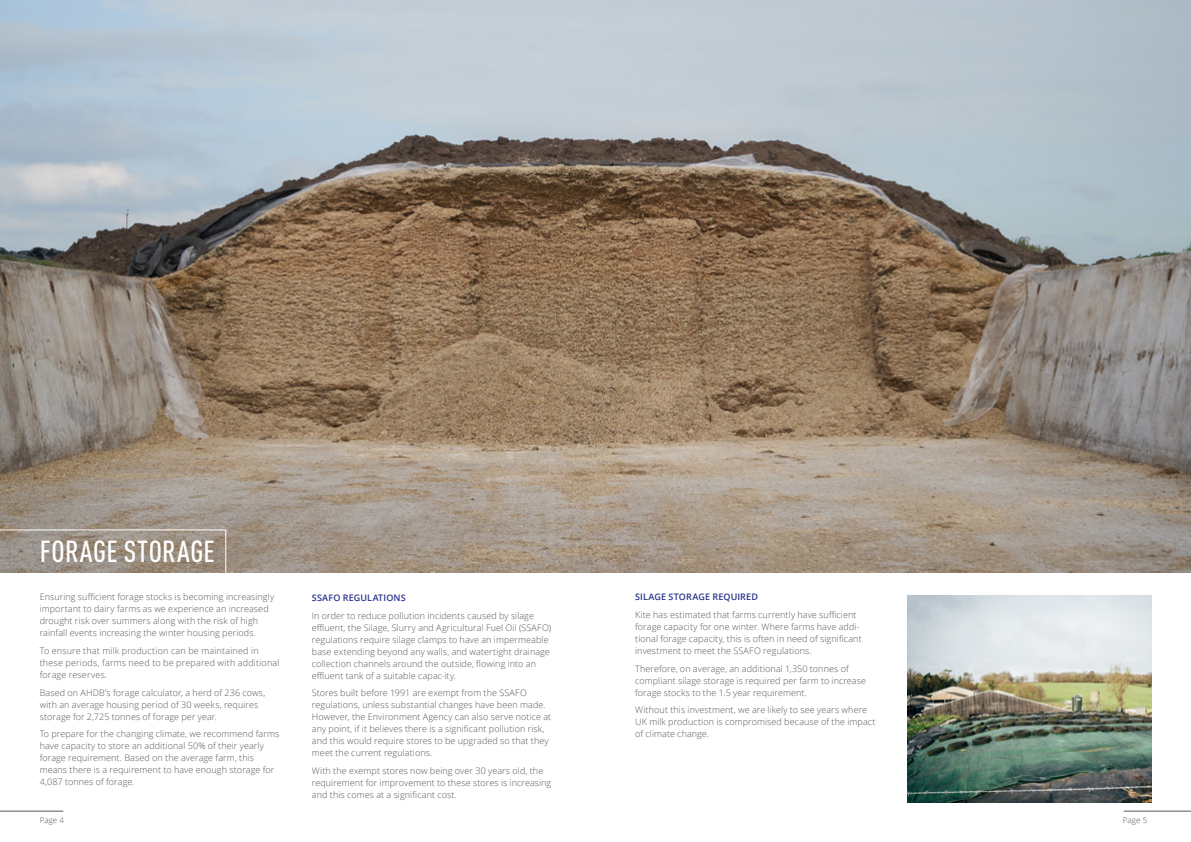
<style>
.page{position:relative;width:1191px;height:842px;background:#fff}
.page>*{position:absolute;margin:0;border:0;box-sizing:border-box;transform-origin:0 0}
.t1{font:500 condensed 30px "DIN Pro";letter-spacing:.015em;color:#fff}
.t2{font:300 9px/12px "Open Sans";letter-spacing:.01em;color:#575756}
.t3{font:600 9px "Open Sans";letter-spacing:.015em;color:#29338a}
.t4{font:300 8px "Open Sans";letter-spacing:.005em;color:#575756}
</style>
<div class="page">
<hr style="left:1123px;top:811px;width:68px;height:1px;background:#575756">
<hr style="left:0;top:811px;width:63px;height:1px;background:#575756">
<img style="left:0;top:0;width:1191px;height:573px">
<svg style="left:0;top:529px;width:226px;height:44px;background:#9b9083"></svg>
<img style="left:907px;top:596px;width:244px;height:206px">
<h1 class="t1" style="left:40px;top:529px;width:176px">FORAGE STORAGE</h1>
<p class="t2" style="left:40px;top:591px;width:236px">Ensuring sufficient forage stocks is becoming increasingly important to dairy farms as we experience an increased drought risk over summers along with the risk of high rainfall events increasing the winter housing periods.</p>
<p class="t2" style="left:40px;top:644px;width:241px">To ensure that milk production can be maintained in these periods, farms need to be prepared with additional forage reserves.</p>
<p class="t2" style="left:40px;top:686px;width:227px">Based on AHDB’s forage calculator, a herd of 236 cows, with an average housing period of 30 weeks, requires storage for 2,725 tonnes of forage per year.</p>
<p class="t2" style="left:40px;top:728px;width:241px">To prepare for the changing climate, we recommend farms have capacity to store an additional 50% of their yearly forage requirement. Based on the average farm, this means there is a requirement to have enough storage for 4,087 tonnes of forage.</p>
<p class="t3" style="left:312px;top:591px;width:95px">SSAFO REGULATIONS</p>
<p class="t2" style="left:312px;top:609px;width:241px">In order to reduce pollution incidents caused by silage effluent, the Silage, Slurry and Agricultural Fuel Oil (SSAFO) regulations require silage clamps to have an impermeable base extending beyond any walls, and watertight drainage collection channels around the outside, flowing into an effluent tank of a suitable capac-ity.</p>
<p class="t2" style="left:312px;top:687px;width:241px">Stores built before 1991 are exempt from the SSAFO regulations, unless substantial changes have been made.<br>However, the Environment Agency can also serve notice at any point, if it believes there is a significant pollution risk, and this would require stores to be upgraded so that they meet the current regulations.</p>
<p class="t2" style="left:312px;top:764px;width:241px">With the exempt stores now being over 30 years old, the requirement for improvement to these stores is increasing and this comes at a significant cost.</p>
<p class="t3" style="left:635px;top:591px;width:124px">SILAGE STORAGE REQUIRED</p>
<p class="t2" style="left:635px;top:608px;width:228px">Kite has estimated that farms currently have sufficient forage capacity for one winter. Where farms have addi&shy;tional forage capacity, this is often in need of significant investment to meet the SSAFO regulations.</p>
<p class="t2" style="left:635px;top:662px;width:232px">Therefore, on average, an additional 1,350 tonnes of compliant silage storage is required per farm to increase forage stocks to the 1.5 year requirement.</p>
<p class="t2" style="left:635px;top:704px;width:242px">Without this investment, we are likely to see years where<br>UK milk production is compromised because of the impact of climate change.</p>
<p class="t4" style="left:40px;top:814px;width:26px">Page 4</p>
<p class="t4" style="left:1123px;top:814px;width:26px">Page 5</p>
</div>
